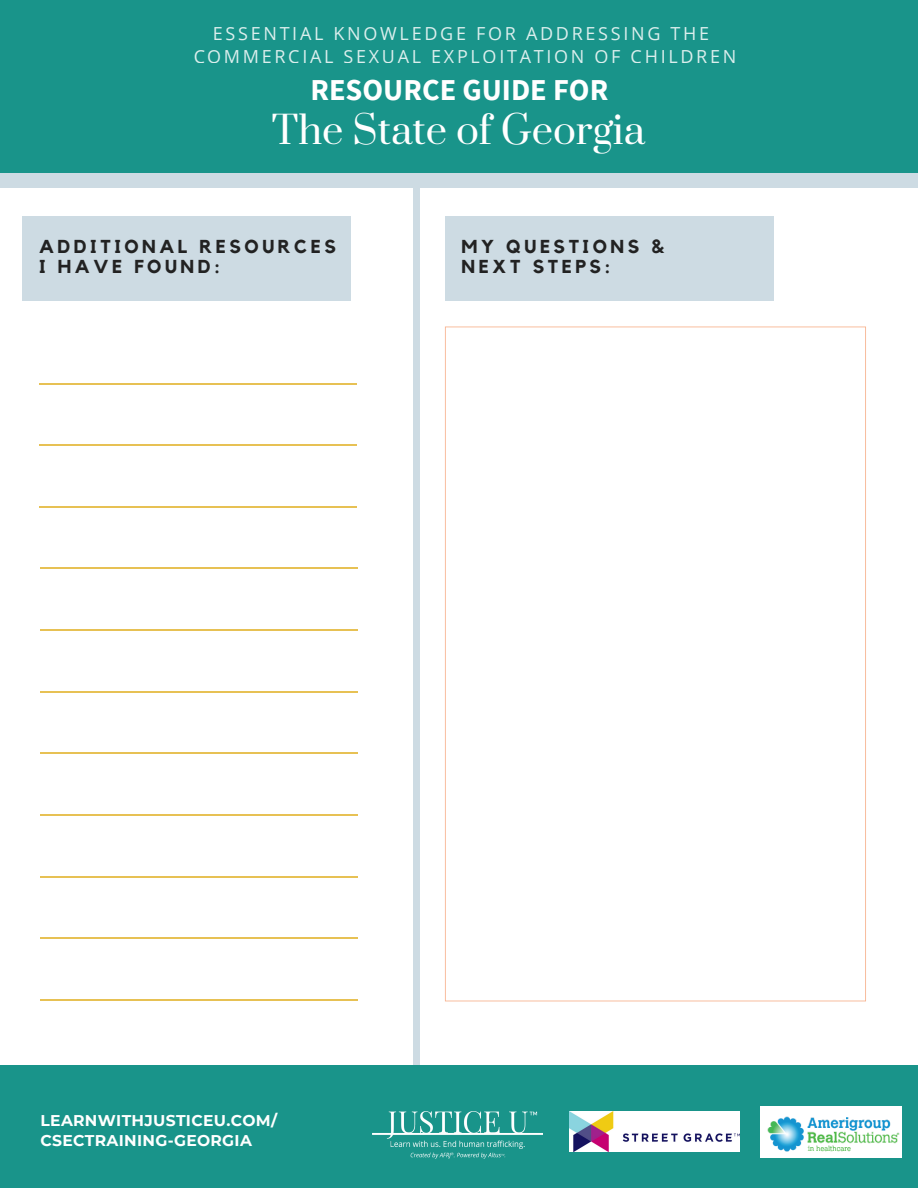
<style>
.page{position:relative;width:918px;height:1188px;background:#fff}
.page>*{position:absolute;margin:0;border:0;box-sizing:border-box;transform-origin:0 0}
.t1{font:37.95px "Prata";color:#fff}
.t2{font:700 30.3px "Source Sans Pro";color:#fff}
.t3{font:700 18.75px "Kollektif";letter-spacing:.19em;color:#222}
.t4{font:18px/22.5px "Open Sans";letter-spacing:.15em;color:#fff;text-align:center}
.t5{font:700 15.6px "Montserrat";letter-spacing:.02em;color:#fff}
</style>
<div class="page">
<div style="left:414px;top:181px;width:5px;height:935px;background:#cddbe3"></div>
<div style="left:0;top:1065px;width:918px;height:123px;background:#19948a"></div>
<hr style="left:39px;top:383px;width:318px;height:1px;background:#e7c154">
<hr style="left:39px;top:445px;width:318px;height:1px;background:#e7c154">
<hr style="left:39px;top:506px;width:318px;height:1px;background:#e7c154">
<hr style="left:40px;top:568px;width:318px;height:1px;background:#e7c154">
<hr style="left:40px;top:629px;width:318px;height:2px;background:#e7c154">
<hr style="left:40px;top:691px;width:318px;height:1px;background:#e7c154">
<hr style="left:40px;top:753px;width:318px;height:1px;background:#e7c154">
<hr style="left:40px;top:814px;width:318px;height:1px;background:#e7c154">
<hr style="left:40px;top:876px;width:318px;height:1px;background:#e7c154">
<hr style="left:40px;top:938px;width:318px;height:1px;background:#e7c154">
<hr style="left:40px;top:999px;width:318px;height:1px;background:#e7c154">
<svg style="left:445px;top:327px;width:421px;height:674px"></svg>
<img style="left:372px;top:1111px;width:170px;height:47px">
<img style="left:760px;top:1108px;width:142px;height:50px">
<img style="left:570px;top:1111px;width:170px;height:41px">
<div style="left:23px;top:216px;width:328px;height:85px;background:#cddbe3"></div>
<div style="left:445px;top:216px;width:328px;height:85px;background:#cddbe3"></div>
<div style="left:0;top:0;width:918px;height:188px;background:#cddbe3"></div>
<div style="left:0;top:0;width:918px;height:172px;background:#19948a"></div>
<p class="t4" style="left:193px;top:22px;width:545px">ESSENTIAL KNOWLEDGE FOR ADDRESSING THE<br>COMMERCIAL SEXUAL EXPLOITATION OF CHILDREN</p>
<p class="t2" style="left:310px;top:70px;width:299px">RESOURCE GUIDE FOR</p>
<p class="t1" style="left:272px;top:107px;width:375px">The State of Georgia</p>
<p class="t3" style="left:39px;top:238px;width:298px">ADDITIONAL RESOURCES</p>
<p class="t3" style="left:39px;top:258px;width:182px">I HAVE FOUND:</p>
<p class="t3" style="left:461px;top:238px;width:205px">MY QUESTIONS &amp;</p>
<p class="t3" style="left:461px;top:258px;width:150px">NEXT STEPS:</p>
<p class="t5" style="left:41px;top:1111px;width:238px">LEARNWITHJUSTICEU.COM/</p>
<p class="t5" style="left:41px;top:1131px;width:213px">CSECTRAINING-GEORGIA</p>
</div>
